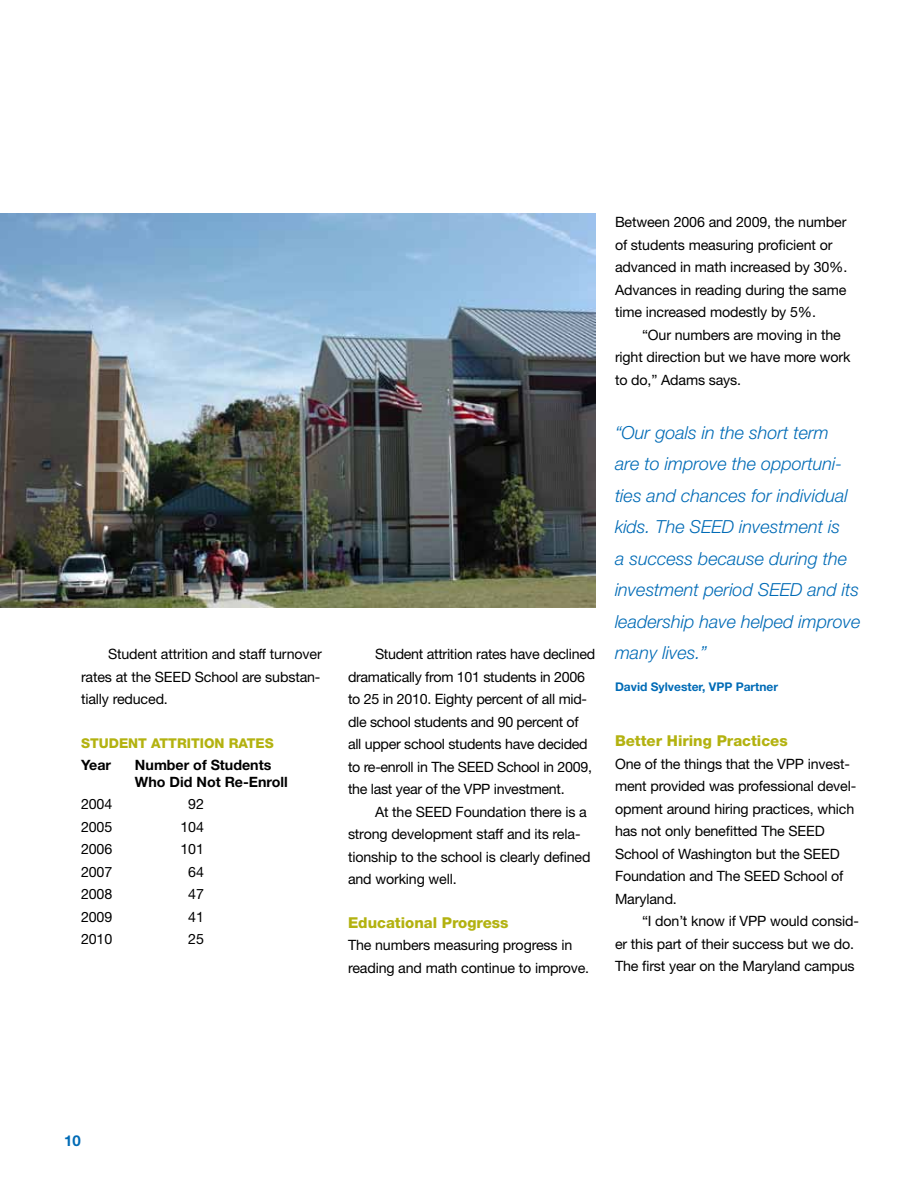
<style>
.page{position:relative;width:918px;height:1188px;background:#fff}
.page>*{position:absolute;margin:0;border:0;box-sizing:border-box;transform-origin:0 0}
.t1{font:italic 300 18px/31.5px "Helvetica Neue";color:#006bb6}
.t2{font:800 15px "Helvetica Neue";color:#b3b210}
.t3{font:700 15px "Helvetica Neue";color:#006bb6}
.t4{font:14.25px/22.5px "Helvetica Neue";letter-spacing:-.01em;color:#000}
.t5{font:700 14.25px/16.5px "Helvetica Neue";color:#000}
.t6{font:800 13.5px "Helvetica Neue";color:#b3b210}
.t7{font:700 12px "Helvetica Neue";color:#006bb6}
</style>
<div class="page">
<img style="left:0;top:213px;width:596px;height:395px">
<p class="t4" style="left:81px;top:643px;width:242px;text-align:justify;text-indent:27px">Student attrition and staff turnover rates at the SEED School are substan&shy;tially reduced.</p>
<p class="t6" style="left:81px;top:735px;width:185px">Student Attrition Rates</p>
<p class="t5" style="left:81px;top:757px;width:32px">Year</p>
<p class="t5" style="left:135px;top:757px;width:155px">Number of Students<br>Who Did Not Re-Enroll</p>
<p class="t4" style="left:81px;top:793px;width:33px">2004</p>
<p class="t4" style="left:188px;top:793px;width:17px">92</p>
<p class="t4" style="left:81px;top:815px;width:33px">2005</p>
<p class="t4" style="left:181px;top:815px;width:25px">104</p>
<p class="t4" style="left:81px;top:838px;width:33px">2006</p>
<p class="t4" style="left:181px;top:838px;width:25px">101</p>
<p class="t4" style="left:81px;top:860px;width:33px">2007</p>
<p class="t4" style="left:188px;top:860px;width:17px">64</p>
<p class="t4" style="left:81px;top:883px;width:33px">2008</p>
<p class="t4" style="left:188px;top:883px;width:17px">47</p>
<p class="t4" style="left:81px;top:905px;width:33px">2009</p>
<p class="t4" style="left:188px;top:905px;width:17px">41</p>
<p class="t4" style="left:81px;top:928px;width:33px">2010</p>
<p class="t4" style="left:188px;top:928px;width:17px">25</p>
<p class="t4" style="left:348px;top:643px;width:249px;text-indent:27px">Student attrition rates have declined dramatically from 101 students in 2006 to 25 in 2010. Eighty percent of all mid&shy;dle school students and 90 percent of all upper school students have decided to re-enroll in The SEED School in 2009, the last year of the VPP investment.</p>
<p class="t4" style="left:348px;top:800px;width:244px;text-indent:27px">At the SEED Foundation there is a strong development staff and its rela&shy;tionship to the school is clearly defined and working well.</p>
<p class="t2" style="left:348px;top:913px;width:162px">Educational Progress</p>
<p class="t4" style="left:348px;top:934px;width:243px">The numbers measuring progress in reading and math continue to improve.</p>
<p class="t4" style="left:615px;top:211px;width:234px">Between 2006 and 2009, the number of students measuring proficient or advanced in math increased by 30%.<br>Advances in reading during the same time increased modestly by 5%.</p>
<p class="t4" style="left:615px;top:323px;width:237px;text-indent:27px">“Our numbers are moving in the right direction but we have more work to do,” Adams says.</p>
<p class="t1" style="left:615px;top:416px;width:247px">“Our goals in the short term<br>are to improve the opportuni&shy;ties and chances for individual kids. The SEED investment is<br>a success because during the investment period SEED and its leadership have helped improve many lives.”</p>
<p class="t7" style="left:615px;top:679px;width:165px">David Sylvester, VPP Partner</p>
<p class="t2" style="left:615px;top:732px;width:174px">Better Hiring Practices</p>
<p class="t4" style="left:615px;top:752px;width:243px">One of the things that the VPP invest&shy;ment provided was professional devel&shy;opment around hiring practices, which has not only benefitted The SEED<br>School of Washington but the SEED<br>Foundation and The SEED School of<br>Maryland.</p>
<p class="t4" style="left:615px;top:910px;width:245px;text-indent:27px">“I don’t know if VPP would consid&shy;er this part of their success but we do.<br>The first year on the M aryland campus</p>
<p class="t3" style="left:64px;top:1131px;width:18px">10</p>
</div>
